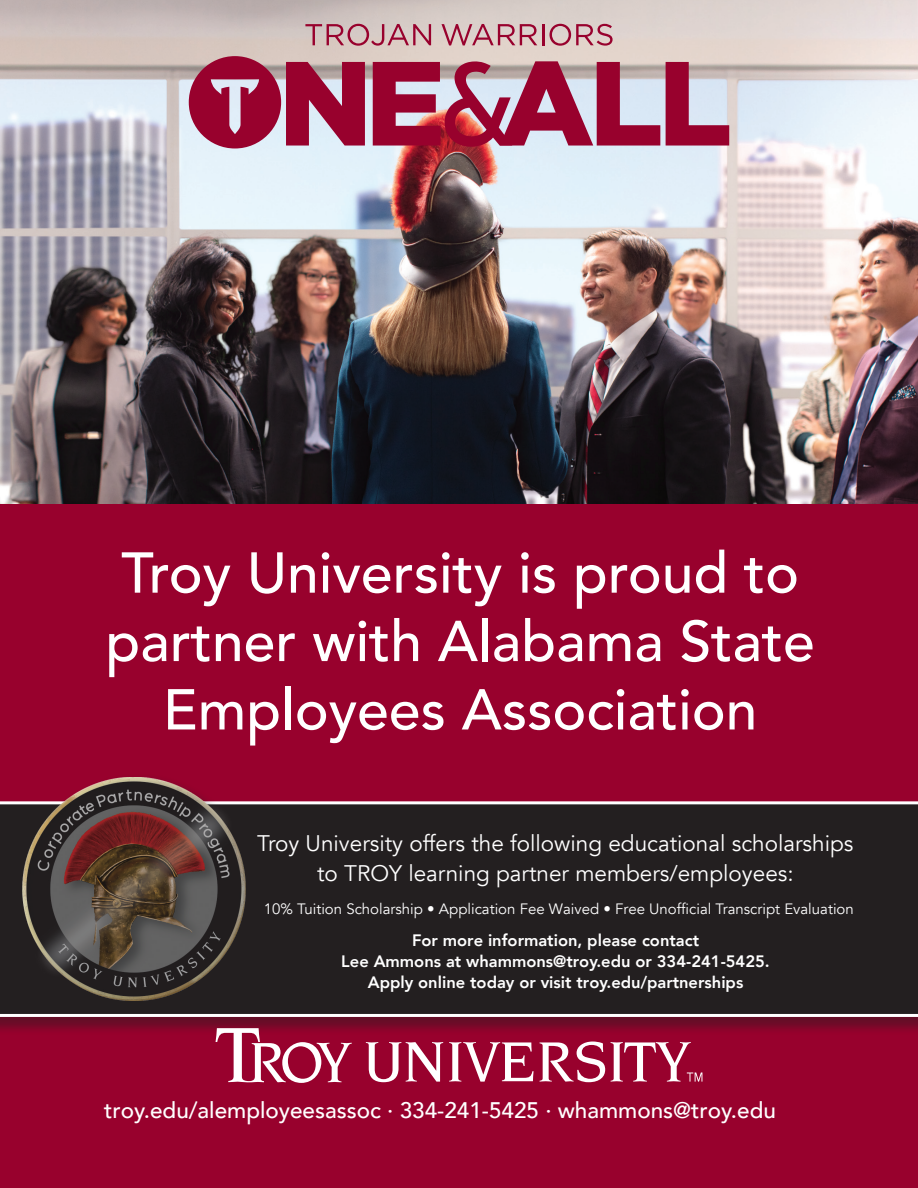
<style>
.page{position:relative;width:918px;height:1188px;background:#fff}
.page>*{position:absolute;margin:0;border:0;box-sizing:border-box;transform-origin:0 0}
.t1{font:500 57px/68.4px "Avenir";color:#fff;text-align:center}
.t2{font:22.5px/30px "Avenir";color:#fff;text-align:center}
.t3{font:500 22.5px "Avenir";color:#fff}
.t4{font:800 16.5px/21px "Avenir";color:#fff;text-align:center}
.t5{font:15px "Avenir";color:#fff}
</style>
<div class="page">
<img style="left:0;top:0;width:918px;height:505px">
<div style="left:0;top:505px;width:918px;height:683px;background:#98012d"></div>
<div style="left:0;top:803px;width:918px;height:232px;background:#231f20;opacity:.43"></div>
<div style="left:0;top:801px;width:918px;height:216px;background:#231f20"></div>
<svg style="left:305px;top:24px;width:126px;height:22px;background:#c6969d"></svg>
<svg style="left:442px;top:24px;width:95px;height:21px;background:#c8929b"></svg>
<hr style="left:542px;top:24px;width:2px;height:21px;background:#98012d">
<svg style="left:550px;top:24px;width:63px;height:22px"></svg>
<svg style="left:189px;top:56px;width:176px;height:92px;background:#ae4e6c"></svg>
<svg style="left:373px;top:61px;width:287px;height:86px;background:#b25c77"></svg>
<svg style="left:666px;top:62px;width:63px;height:84px;background:#b46984"></svg>
<div style="left:20px;top:774px;width:238px;height:239px;background:#231f20;opacity:.37"></div>
<svg style="left:366px;top:1042px;width:77px;height:40px"></svg>
<svg style="left:449px;top:1042px;width:85px;height:40px"></svg>
<svg style="left:540px;top:1042px;width:65px;height:40px"></svg>
<svg style="left:216px;top:1028px;width:136px;height:55px"></svg>
<svg style="left:611px;top:1042px;width:91px;height:40px"></svg>
<p class="t1" style="left:105px;top:536px;width:711px">Troy University is proud to partner with Alabama State<br>Employees Association</p>
<p class="t2" style="left:257px;top:829px;width:598px">Troy University offers the following educational scholarships to TROY learning partner members/employees:</p>
<p class="t5" style="left:264px;top:899px;width:591px">10% Tuition Scholarship • Application Fee Waived • Free Unofficial Transcript Evaluation</p>
<p class="t4" style="left:341px;top:930px;width:430px">For more information, please contact<br>Lee Ammons at whammons@troy.edu or 334-241-5425.<br>Apply online today or visit troy.edu/partnerships</p>
<h2 class="t3" style="left:104px;top:1091px;width:673px">troy.edu/alemployeesassoc · 334-241-5425 · whammons@troy.edu</h2>
</div>
